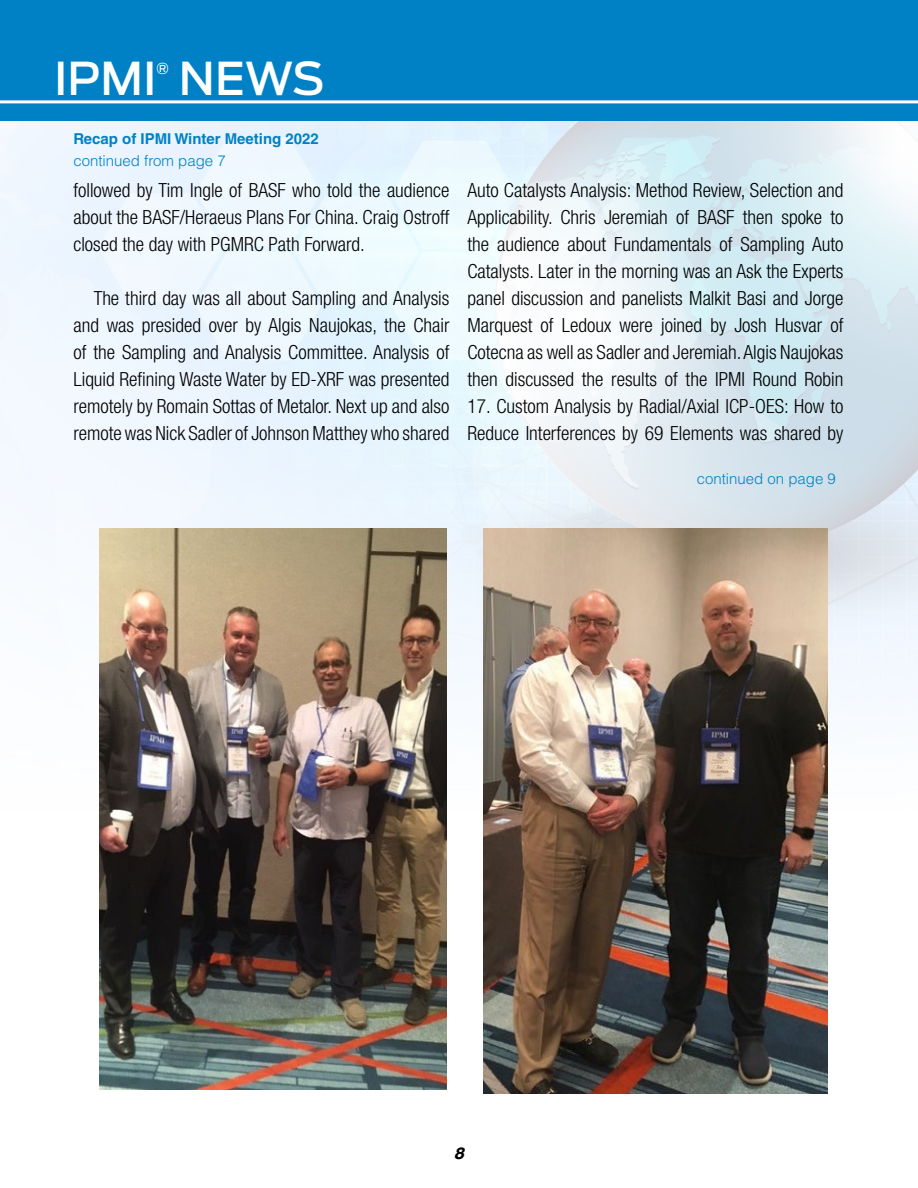
<style>
.page{position:relative;width:918px;height:1188px;background:#fff}
.page>*{position:absolute;margin:0;border:0;box-sizing:border-box;transform-origin:0 0}
.t1{font:500 45px "Ford Antenna";color:#fff}
.t2{font:300 condensed 19.5px/27px "Helvetica Neue LT Std";color:#000;text-align:justify}
.t3{font:italic 700 16.5px "Helvetica";color:#000;scale:1.1 1}
.t4{font:300 15px "Helvetica LT Std";color:#0081c6}
.t5{font:700 15px "Helvetica LT Std";color:#0081c6}
.t6{font:500 15px "Ford Antenna";color:#fff}
</style>
<div class="page">
<img style="left:0;top:122px;width:918px;height:691px">
<img style="left:99px;top:528px;width:348px;height:561px">
<img style="left:483px;top:528px;width:344px;height:566px">
<div style="left:0;top:0;width:918px;height:122px;background:#0081c6"></div>
<hr style="left:0;top:100px;width:918px;height:3px;background:#fff">
<h1 class="t1" style="left:54px;top:39px;width:104px">IPMI</h1>
<p class="t6" style="left:157px;top:55px;width:14px">®</p>
<h1 class="t1" style="left:179px;top:39px;width:147px">NEWS</h1>
<p class="t5" style="left:73px;top:129px;width:247px">Recap of IPMI Winter Meeting 2022</p>
<p class="t4" style="left:73px;top:151px;width:154px">continued from page 7</p>
<p class="t2" style="left:73px;top:177px;width:378px">followed by Tim Ingle of BASF who told the audience about the BASF/Heraeus Plans For China. Craig Ostroff closed the day with PGMRC Path Forward.</p>
<p class="t2" style="left:73px;top:285px;width:378px;text-indent:20px">The third day was all about Sampling and Analysis and was presided over by Algis Naujokas, the Chair of the Sampling and Analysis Committee. Analysis of Liquid Refining Waste Water by ED-XRF was presented remotely by Romain Sottas of Metalor. Next up and also remote was Nick Sadler of Johnson Matthey who shared</p>
<p class="t2" style="left:467px;top:177px;width:378px">Auto Catalysts Analysis: Method Review, Selection and Applicability. Chris Jeremiah of BASF then spoke to the audience about Fundamentals of Sampling Auto Catalysts. Later in the morning was an Ask the Experts panel discussion and panelists Malkit Basi and Jorge Marquest of Ledoux were joined by Josh Husvar of Cotecna as well as Sadler and Jeremiah. Algis Naujokas then discussed the results of the IPMI Round Robin</p>
<p class="t2" style="left:467px;top:393px;width:378px">17. Custom Analysis by Radial/Axial ICP-OES: How to<br>Reduce Interferences by 69 Elements was shared by</p>
<p class="t4" style="left:697px;top:470px;width:141px">continued on page 9</p>
<p class="t3" style="left:454px;top:1143px;width:11px">8</p>
</div>
